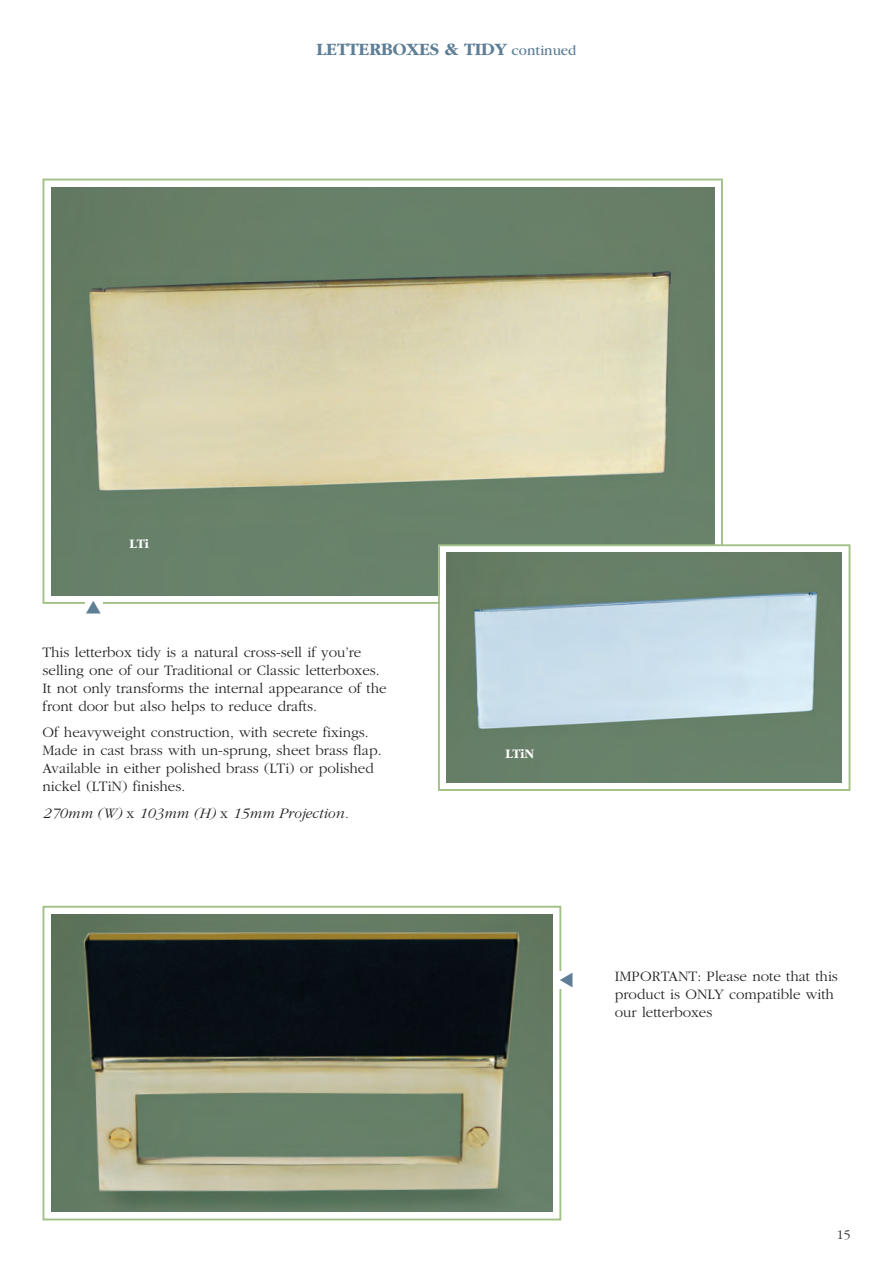
<style>
.page{position:relative;width:893px;height:1263px;background:#fff}
.page>*{position:absolute;margin:0;border:0;box-sizing:border-box;transform-origin:0 0}
.t1{font:700 18px "Garamond";color:#5e7e96}
.t2{font:300 15px/18px "Garamond";color:#231f20}
.t3{font:italic 300 15px "Garamond";color:#231f20}
.t4{font:700 13.5px "Garamond";letter-spacing:-.015em;color:#fff}
.t5{font:300 13.5px "Garamond";color:#231f20}
.s1{font-weight:400;font-size:15px}
.s2{font-style:normal}
</style>
<div class="page">
<hr style="left:0;top:0;width:1px;height:153px;background:#5e7e96">
<div style="left:43px;top:906px;width:518px;height:314px;border:2px solid #a0c084"></div>
<img style="left:51px;top:914px;width:502px;height:298px">
<img style="left:51px;top:187px;width:663px;height:408px">
<div style="left:560px;top:971px;width:14px;height:17px;background:#fff"></div>
<div style="left:440px;top:546px;width:409px;height:243px;background:#fff"></div>
<div style="left:438px;top:544px;width:412px;height:247px;border:2px solid #a0c084"></div>
<img style="left:446px;top:553px;width:396px;height:229px">
<p class="t1" style="left:317px;top:43px;width:261px">LETTERBOXES &amp; TIDY <span class="s1">continued</span></p>
<p class="t4" style="left:130px;top:538px;width:21px">LTi</p>
<p class="t2" style="left:43px;top:644px;width:346px">This letterbox tidy is a natural cross-sell if you’re selling one of our Traditional or Classic letterboxes.<br>It not only transforms the internal appearance of the front door but also helps to reduce drafts.</p>
<p class="t2" style="left:43px;top:725px;width:341px">Of heavyweight construction, with secrete fixings.<br>Made in cast brass with un-sprung, sheet brass flap.<br>Available in either polished brass (LTi) or polished nickel (LTiN) finishes.</p>
<p class="t3" style="left:43px;top:807px;width:307px">270mm (W) <span class="s2">x</span> 103mm (H) <span class="s2">x</span> 15mm Projection.</p>
<p class="t4" style="left:505px;top:749px;width:30px">LTiN</p>
<p class="t2" style="left:615px;top:969px;width:225px">IMPORTANT: Please note that this product is ONLY compatible with our letterboxes</p>
<p class="t5" style="left:837px;top:1229px;width:15px">15</p>
</div>
